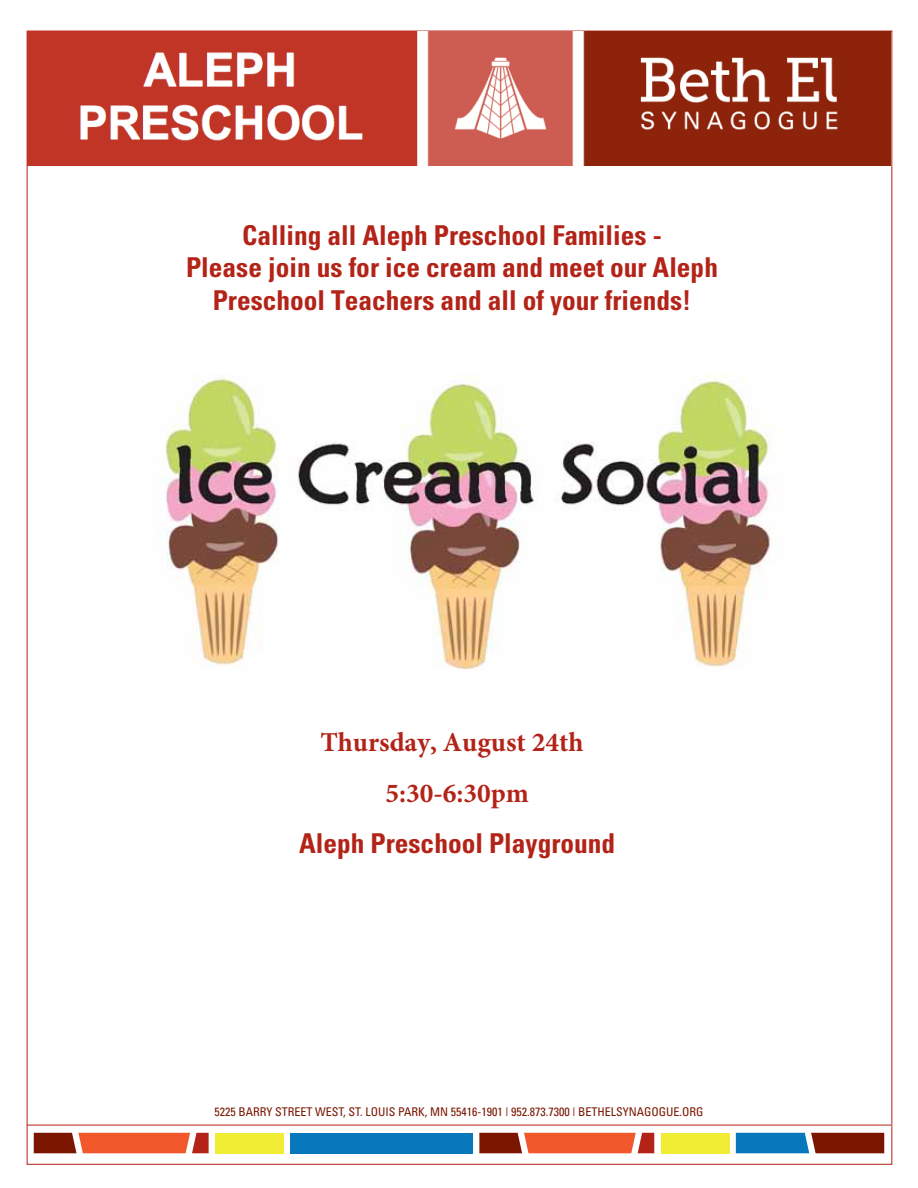
<style>
.page{position:relative;width:918px;height:1188px;background:#fff}
.page>*{position:absolute;margin:0;border:0;box-sizing:border-box;transform-origin:0 0}
.t1{font:700 condensed 27.3px/32.8px "Univers";color:#b32317;text-align:center}
.t2{font:700 27.3px/50.8px "Minion Pro";color:#b32317;text-align:center}
.t3{font:condensed 12px "Univers";color:#7a1600}
</style>
<div class="page">
<hr style="left:27px;top:1125px;width:864px;height:1px;background:#b32317">
<svg style="left:34px;top:1133px;width:175px;height:20px;background:#d1502f"></svg>
<div style="left:215px;top:1133px;width:69px;height:20px;background:#f1ed34"></div>
<div style="left:290px;top:1133px;width:183px;height:20px;background:#0778bc"></div>
<svg style="left:479px;top:1133px;width:175px;height:20px;background:#d1502f"></svg>
<div style="left:661px;top:1133px;width:69px;height:20px;background:#f1ed34"></div>
<svg style="left:736px;top:1133px;width:148px;height:20px;background:#484e65"></svg>
<img style="left:28px;top:31px;width:863px;height:134px">
<img style="left:163px;top:374px;width:608px;height:295px">
<p class="t1" style="left:186px;top:218px;width:533px">Calling all Aleph Preschool Families -<br>Please join us for ice cream and meet our Aleph<br>Preschool Teachers and all of your friends!</p>
<p class="t2" style="left:320px;top:717px;width:265px">Thursday, August 24th<br>5:30-6:30pm</p>
<p class="t1" style="left:299px;top:826px;width:318px">Aleph Preschool Playground</p>
<p class="t3" style="left:215px;top:1104px;width:490px">5225 BARRY STREET WEST, ST. LOUIS PARK, MN 55416-1901 | 952.873.7300 | B ETHELSYNAGOGUE.ORG</p>
</div>
